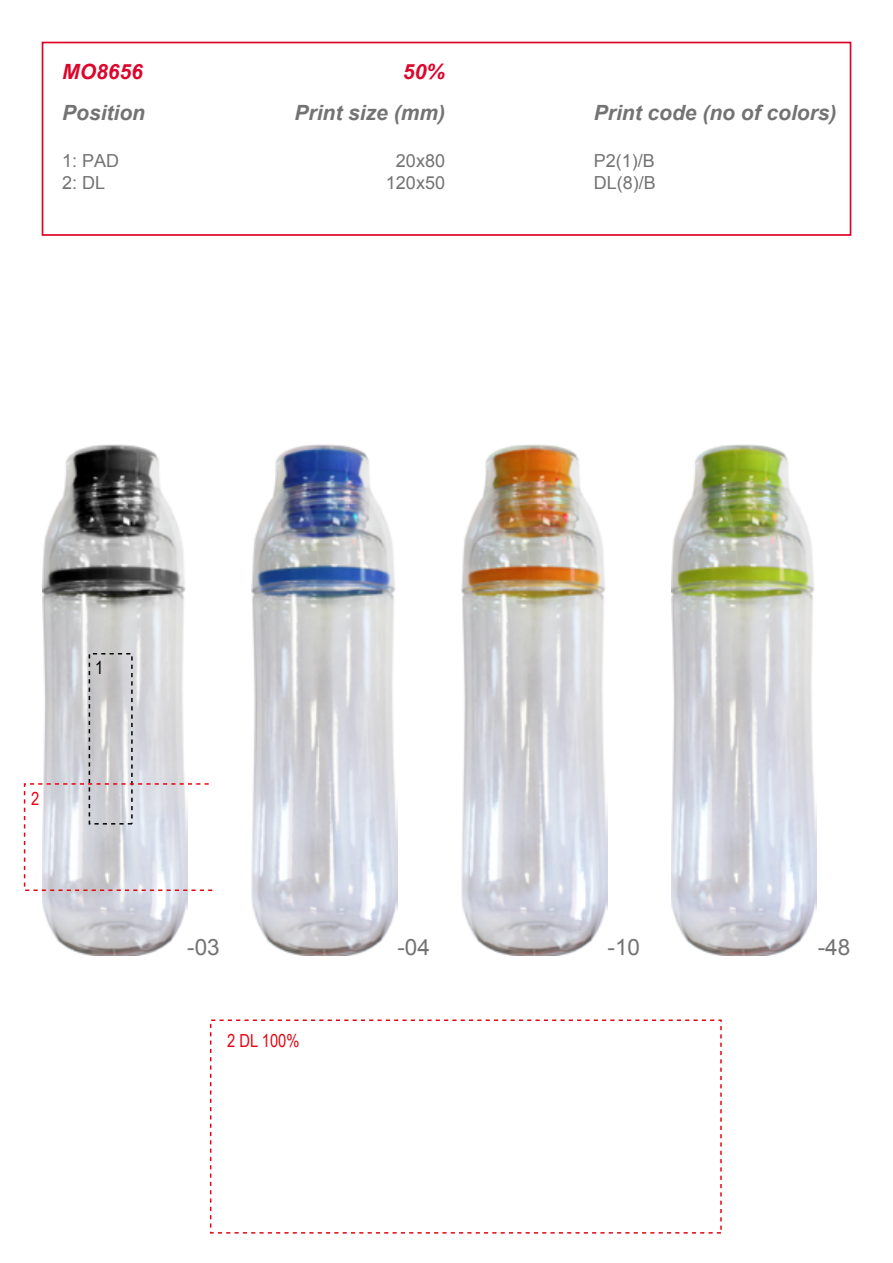
<style>
.page{position:relative;width:893px;height:1263px;background:#fff}
.page>*{position:absolute;margin:0;border:0;box-sizing:border-box;transform-origin:0 0}
.t1{font:22.5px "Arial";color:#747373}
.t2{font:italic 700 21px "Arial";color:#747373}
.t3{font:italic 700 21px "Arial";color:#dd052b}
.t4{font:18px "Arial";color:#747373}
.t5{font:18px "Arial Narrow";color:#e30613}
.t6{font:18px "Arial Narrow";color:#000}
</style>
<div class="page">
<div style="left:42px;top:42px;width:809px;height:194px;border:2px solid #dd052b"></div>
<img style="left:672px;top:444px;width:145px;height:511px">
<img style="left:462px;top:444px;width:145px;height:511px">
<img style="left:252px;top:444px;width:145px;height:511px">
<img style="left:43px;top:444px;width:144px;height:511px">
<p class="t3" style="left:62px;top:57px;width:82px">MO8656</p>
<p class="t3" style="left:403px;top:57px;width:44px">50%</p>
<p class="t2" style="left:62px;top:99px;width:84px">Position</p>
<p class="t2" style="left:294px;top:99px;width:152px">Print size (mm)</p>
<p class="t2" style="left:594px;top:99px;width:244px">Print code (no of colors)</p>
<p class="t4" style="left:62px;top:148px;width:59px">1: PAD</p>
<p class="t4" style="left:396px;top:148px;width:51px">20x80</p>
<p class="t4" style="left:594px;top:148px;width:63px">P2(1)/B</p>
<p class="t4" style="left:62px;top:170px;width:45px">2: DL</p>
<p class="t4" style="left:386px;top:170px;width:61px">120x50</p>
<p class="t4" style="left:594px;top:170px;width:64px">DL(8)/B</p>
<p class="t5" style="left:31px;top:785px;width:10px">2</p>
<p class="t6" style="left:95px;top:655px;width:10px">1</p>
<p class="t1" style="left:187px;top:932px;width:34px">-03</p>
<p class="t1" style="left:397px;top:932px;width:34px">-04</p>
<p class="t1" style="left:608px;top:932px;width:34px">-10</p>
<p class="t1" style="left:818px;top:932px;width:34px">-48</p>
<p class="t5" style="left:227px;top:1027px;width:74px">2 DL 100%</p>
</div>
